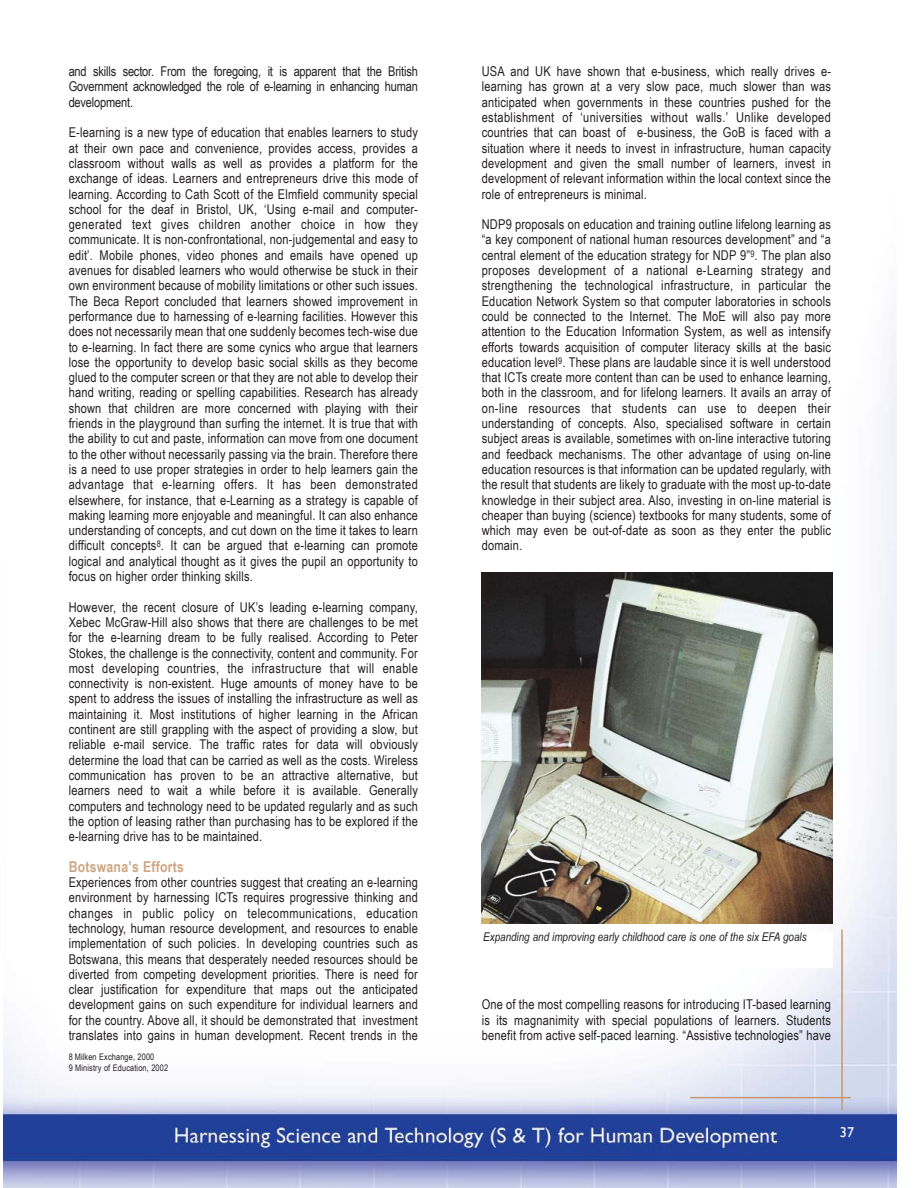
<style>
.page{position:relative;width:918px;height:1188px;background:#fff}
.page>*{position:absolute;margin:0;border:0;box-sizing:border-box;transform-origin:0 0}
.t1{font:700 15px "Arial Narrow";letter-spacing:.015em;color:#cda684}
.t2{font:14.25px "Gill Sans";color:#fff}
.t3{font:13.5px/15.3px "Arial Narrow";letter-spacing:.015em;color:#231f20;text-align:justify}
.t4{font:italic 12px "Arial Narrow";color:#231f20}
.t5{font:9px/10.8px "Arial Narrow";letter-spacing:.015em;color:#231f20}
</style>
<div class="page">
<img style="left:3px;top:330px;width:894px;height:858px">
<hr style="left:690px;top:1097px;width:161px;height:1px;background:#c59872">
<hr style="left:841px;top:929px;width:2px;height:181px;background:#c59872">
<img style="left:482px;top:573px;width:351px;height:350px">
<div style="left:482px;top:931px;width:351px;height:37px;background:#fff"></div>
<p class="t3" style="left:69px;top:64px;width:351px">and skills sector. From the foregoing, it is apparent that the British Government acknowledged the role of e-learning in enhancing human development.</p>
<p class="t3" style="left:69px;top:125px;width:351px">E-learning is a new type of education that enables learners to study at their own pace and convenience, provides access, provides a classroom without walls as well as provides a platform for the exchange of ideas. Learners and entrepreneurs drive this mode of learning. According to Cath Scott of the Elmfield community special school for the deaf in Bristol, UK, ‘Using e-mail and computer&shy;generated text gives children another choice in how they communicate. It is non-confrontational, non-judgemental and easy to edit’. Mobile phones, video phones and emails have opened up avenues for disabled learners who would otherwise be stuck in their own environment because of mobility limitations or other such issues.<br>The Beca Report concluded that learners showed improvement in performance due to harnessing of e-learning facilities. However this does not necessarily mean that one suddenly becomes tech-wise due to e-learning. In fact there are some cynics who argue that learners lose the opportunity to develop basic social skills as they become glued to the computer screen or that they are not able to develop their hand writing, reading or spelling capabilities. Research has already shown that children are more concerned with playing with their friends in the playground than surfing the internet. It is true that with the ability to cut and paste, information can move from one document to the other without necessarily passing via the brain. Therefore there is a need to use proper strategies in order to help learners gain the advantage that e-learning offers. It has been demonstrated elsewhere, for instance, that e-Learning as a strategy is capable of making learning more enjoyable and meaningful. It can also enhance understanding of concepts, and cut down on the time it takes to learn difficult concepts<sup>8</sup>. It can be argued that e-learning can promote logical and analytical thought as it gives the pupil an opportunity to focus on higher order thinking skills.</p>
<p class="t3" style="left:69px;top:599px;width:351px">However, the recent closure of UK’s leading e-learning company, Xebec McGraw-Hill also shows that there are challenges to be met for the e-learning dream to be fully realised. According to Peter Stokes, the challenge is the connectivity, content and community. For most developing countries, the infrastructure that will enable connectivity is non-existent. Huge amounts of money have to be spent to address the issues of installing the infrastructure as well as maintaining it. Most institutions of higher learning in the African continent are still grappling with the aspect of providing a slow, but reliable e-mail service. The traffic rates for data will obviously determine the load that can be carried as well as the costs. Wireless communication has proven to be an attractive alternative, but learners need to wait a while before it is available. Generally computers and technology need to be updated regularly and as such the option of leasing rather than purchasing has to be explored if the e-learning drive has to be maintained.</p>
<p class="t1" style="left:69px;top:858px;width:117px">Botswana’s Efforts</p>
<p class="t3" style="left:69px;top:875px;width:351px">Experiences from other countries suggest that creating an e-learning environment by harnessing ICTs requires progressive thinking and changes in public policy on telecommunications, education technology, human resource development, and resources to enable implementation of such policies. In developing countries such as Botswana, this means that desperately needed resources should be diverted from competing development priorities. There is need for clear justification for expenditure that maps out the anticipated development gains on such expenditure for individual learners and for the country. Above all, it should be demonstrated that investment translates into gains in human development. Recent trends in the</p>
<p class="t5" style="left:69px;top:1051px;width:101px">8 Milken Exchange, 2000<br>9 Ministry of Education, 2002</p>
<p class="t3" style="left:482px;top:64px;width:351px">USA and UK have shown that e-business, which really drives e&shy;learning has grown at a very slow pace, much slower than was anticipated when governments in these countries pushed for the establishment of ‘universities without walls.’ Unlike developed countries that can boast of e-business, the GoB is faced with a situation where it needs to invest in infrastructure, human capacity development and given the small number of learners, invest in development of relevant information within the local context since the role of entrepreneurs is minimal.</p>
<p class="t3" style="left:482px;top:217px;width:351px">NDP9 proposals on education and training outline lifelong learning as “a key component of national human resources development” and “a central element of the education strategy for NDP 9”<sup>9</sup>. The plan also proposes development of a national e-Learning strategy and strengthening the technological infrastructure, in particular the Education Network System so that computer laboratories in schools could be connected to the Internet. The MoE will also pay more attention to the Education Information System, as well as intensify efforts towards acquisition of computer literacy skills at the basic education level<sup>9</sup>. These plans are laudable since it is well understood that ICTs create more content than can be used to enhance learning, both in the classroom, and for lifelong learners. It avails an array of on-line resources that students can use to deepen their understanding of concepts. Also, specialised software in certain subject areas is available, sometimes with on-line interactive tutoring and feedback mechanisms. The other advantage of using on-line education resources is that information can be updated regularly, with the result that students are likely to graduate with the most up-to-date knowledge in their subject area. Also, investing in on-line material is cheaper than buying (science) textbooks for many students, some of which may even be out-of-date as soon as they enter the public domain.</p>
<p class="t4" style="left:483px;top:930px;width:325px">Expanding and improving early childhood care is one of the six EFA goals</p>
<p class="t3" style="left:482px;top:997px;width:351px">One of the most compelling reasons for introducing IT-based learning is its magnanimity with special populations of learners. Students benefit from active self-paced learning. “Assistive technologies” have</p>
<p class="t2" style="left:840px;top:1124px;width:16px">37</p>
</div>
